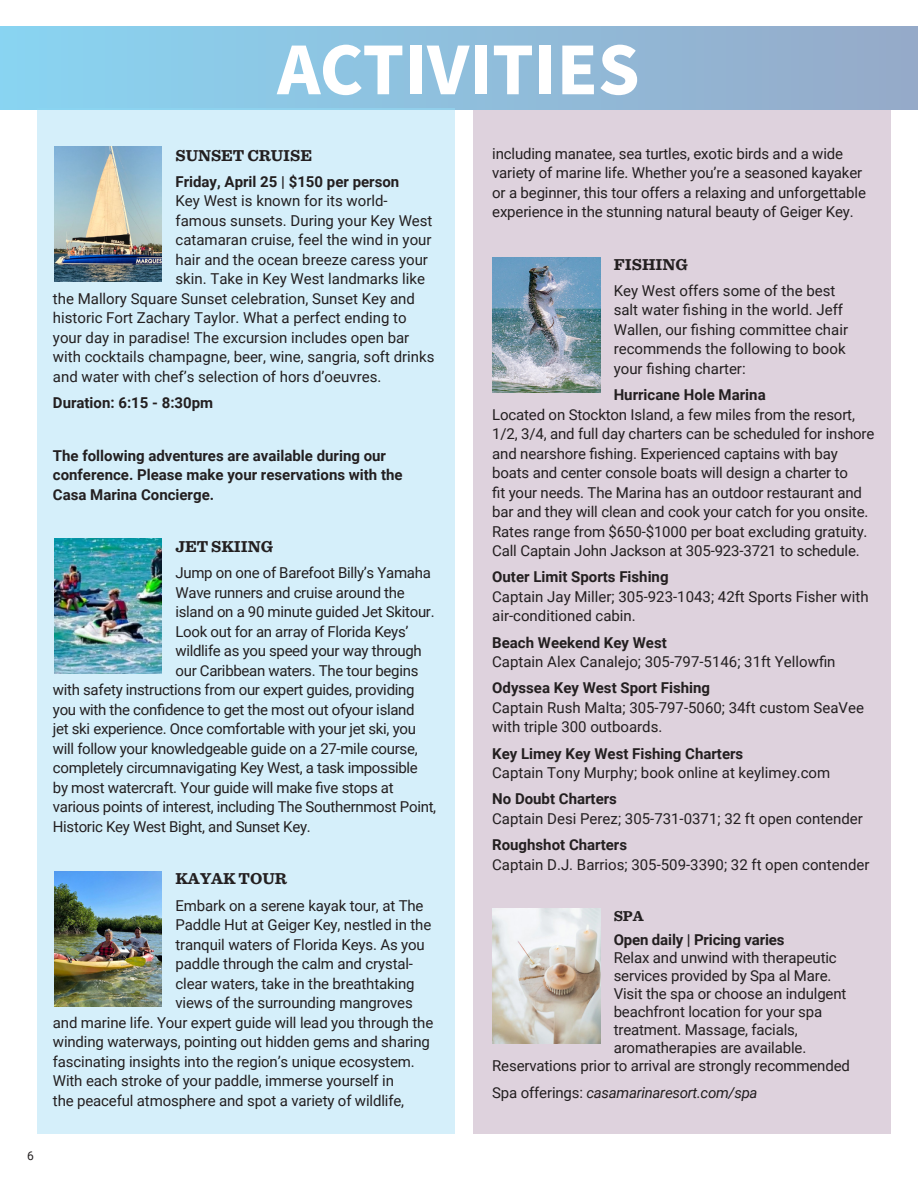
<style>
.page{position:relative;width:918px;height:1188px;background:#fff}
.page>*{position:absolute;margin:0;border:0;box-sizing:border-box;transform-origin:0 0}
.Main_Title{font:700 74.85px "Source Sans Pro";color:#fff}
.Heading_1{font:700 16.5px "Sentinel";color:#231f20}
.t1{font:15px/19.5px "Roboto";letter-spacing:-.01em;color:#231f20}
.t2{font:700 15px/19.5px "Roboto";color:#231f20}
.t3{font:italic 15px "Roboto";letter-spacing:-.02em;color:#231f20}
.Heading_1-2{font:700 15px "Sentinel";color:#231f20}
.t4{font:12px "Roboto";color:#231f20}
.s1{font-weight:700}
.s2{font-style:normal}
</style>
<div class="page">
<div style="left:473px;top:109px;width:418px;height:1025px;background:#ded2dd"></div>
<div style="left:37px;top:109px;width:417px;height:1025px;background:#d5effa"></div>
<div style="left:0;top:26px;width:918px;height:84px;background:linear-gradient(to right,#89d5f2,#96aac8)"></div>
<img style="left:54px;top:147px;width:108px;height:135px">
<img style="left:54px;top:538px;width:108px;height:135px">
<img style="left:54px;top:871px;width:108px;height:135px">
<img style="left:492px;top:258px;width:108px;height:135px">
<img style="left:492px;top:909px;width:108px;height:135px">
<p class="Main_Title" style="left:277px;top:19px;width:364px">ACTIVITIES</p>
<p class="t4" style="left:27px;top:1148px;width:8px">6</p>
<p class="Heading_1" style="left:176px;top:142px;width:138px">SUNSET CRUISE</p>
<p class="t2" style="left:176px;top:171px;width:225px">Friday, April 25 | $150 per person</p>
<p class="t1" style="left:176px;top:191px;width:214px">Key West is known for its world-</p>
<p class="t1" style="left:176px;top:210px;width:259px">famous sunsets. During your Key West</p>
<p class="t1" style="left:176px;top:230px;width:258px">catamaran cruise, feel the wind in your</p>
<p class="t1" style="left:176px;top:249px;width:254px">hair and the ocean breeze caress your</p>
<p class="t1" style="left:176px;top:269px;width:251px">skin. Take in Key West landmarks like</p>
<p class="t1" style="left:53px;top:288px;width:364px">the Mallory Square Sunset celebration, Sunset Key and</p>
<p class="t1" style="left:53px;top:308px;width:355px">historic Fort Zachary Taylor. What a perfect ending to</p>
<p class="t1" style="left:53px;top:327px;width:358px">your day in paradise! The excursion includes open bar</p>
<p class="t1" style="left:53px;top:347px;width:383px">with cocktails champagne, beer, wine, sangria, soft drinks</p>
<p class="t1" style="left:53px;top:366px;width:330px">and water with chef’s selection of hors d’oeuvres.</p>
<p class="t2" style="left:53px;top:392px;width:162px">Duration: 6:15 - 8:30pm</p>
<p class="t2" style="left:53px;top:445px;width:351px">The following adventures are available during our conference. Please make your reservations with the<br>Casa Marina Concierge.</p>
<p class="Heading_1" style="left:176px;top:534px;width:99px">JET SKIING</p>
<p class="t1" style="left:176px;top:563px;width:257px">Jump on one of Barefoot Billy’s Yamaha</p>
<p class="t1" style="left:176px;top:582px;width:231px">Wave runners and cruise around the</p>
<p class="t1" style="left:176px;top:602px;width:261px">island on a 90 minute guided Jet Skitour.</p>
<p class="t1" style="left:176px;top:621px;width:235px">Look out for an array of Florida Keys’</p>
<p class="t1" style="left:176px;top:641px;width:248px">wildlife as you speed your way through</p>
<p class="t1" style="left:176px;top:660px;width:244px">our Caribbean waters. The tour begins</p>
<p class="t1" style="left:53px;top:680px;width:363px">with safety instructions from our expert guides, providing</p>
<p class="t1" style="left:53px;top:699px;width:363px">you with the confidence to get the most out ofyour island</p>
<p class="t1" style="left:53px;top:719px;width:365px">jet ski experience. Once comfortable with your jet ski, you</p>
<p class="t1" style="left:53px;top:738px;width:366px">will follow your knowledgeable guide on a 27-mile course,</p>
<p class="t1" style="left:53px;top:758px;width:366px">completely circumnavigating Key West, a task impossible</p>
<p class="t1" style="left:53px;top:777px;width:342px">by most watercraft. Your guide will make five stops at</p>
<p class="t1" style="left:53px;top:797px;width:385px">various points of interest, including The Southernmost Point,</p>
<p class="t1" style="left:53px;top:816px;width:259px">Historic Key West Bight, and Sunset Key.</p>
<p class="Heading_1" style="left:176px;top:866px;width:113px">KAYAK TOUR</p>
<p class="t1" style="left:176px;top:895px;width:250px">Embark on a serene kayak tour, at The</p>
<p class="t1" style="left:176px;top:914px;width:257px">Paddle Hut at Geiger Key, nestled in the</p>
<p class="t1" style="left:176px;top:934px;width:251px">tranquil waters of Florida Keys. As you</p>
<p class="t1" style="left:176px;top:953px;width:239px">paddle through the calm and crystal-</p>
<p class="t1" style="left:176px;top:973px;width:241px">clear waters, take in the breathtaking</p>
<p class="t1" style="left:176px;top:992px;width:239px">views of the surrounding mangroves</p>
<p class="t1" style="left:53px;top:1012px;width:382px">and marine life. Your expert guide will lead you through the</p>
<p class="t1" style="left:53px;top:1031px;width:379px">winding waterways, pointing out hidden gems and sharing</p>
<p class="t1" style="left:53px;top:1051px;width:363px">fascinating insights into the region’s unique ecosystem.</p>
<p class="t1" style="left:53px;top:1070px;width:343px">With each stroke of your paddle, immerse yourself in</p>
<p class="t1" style="left:53px;top:1090px;width:353px">the peaceful atmosphere and spot a variety of wildlife,</p>
<p class="t1" style="left:492px;top:143px;width:375px">including manatee, sea turtles, exotic birds and a wide variety of marine life. Whether you’re a seasoned kayaker or a beginner, this tour offers a relaxing and unforgettable experience in the stunning natural beauty of Geiger Key.</p>
<p class="Heading_1" style="left:614px;top:251px;width:76px">FISHING</p>
<p class="t1" style="left:614px;top:280px;width:236px">Key West offers some of the best salt water fishing in the world. Jeff<br>Wallen, our fishing committee chair recommends the following to book your fishing charter:</p>
<p class="t1" style="left:492px;top:384px;width:384px;text-indent:122px"><span class="s1">Hurricane Hole Marina<br></span>Located on Stockton Island, a few miles from the resort, 1/2, 3/4, and full day charters can be scheduled for inshore and nearshore fishing. Experienced captains with bay boats and center console boats will design a charter to<br>fit your needs. The Marina has an outdoor restaurant and bar and they will clean and cook your catch for you onsite.<br>Rates range from $650-$1000 per boat excluding gratuity.<br>Call Captain John Jackson at 305-923-3721 to schedule.</p>
<p class="t1" style="left:492px;top:567px;width:378px"><span class="s1">Outer Limit Sports Fishing<br></span>Captain Jay Miller; 305-923-1043; 42ft Sports Fisher with air-conditioned cabin.</p>
<p class="t1" style="left:492px;top:632px;width:345px"><span class="s1">Beach Weekend Key West<br></span>Captain Alex Canalejo; 305-797-5146; 31ft Yellowfin</p>
<p class="t1" style="left:492px;top:678px;width:373px"><span class="s1">Odyssea Key West Sport Fishing<br></span>Captain Rush Malta; 305-797-5060; 34ft custom SeaVee with triple 300 outboards.</p>
<p class="t1" style="left:492px;top:743px;width:340px"><span class="s1">Key Limey Key West Fishing Charters<br></span>Captain Tony Murphy; book online at keylimey.com</p>
<p class="t1" style="left:492px;top:789px;width:372px"><span class="s1">No Doubt Charters<br></span>Captain Desi Perez; 305-731-0371; 32 ft open contender</p>
<p class="t1" style="left:492px;top:834px;width:379px"><span class="s1">Roughshot Charters<br></span>Captain D.J. Barrios; 305-509-3390; 32 ft open contender</p>
<p class="Heading_1-2" style="left:614px;top:904px;width:32px">SPA</p>
<p class="t2" style="left:614px;top:930px;width:172px">Open daily | Pricing varies</p>
<p class="t1" style="left:614px;top:948px;width:225px">Relax and unwind with therapeutic</p>
<p class="t1" style="left:614px;top:966px;width:219px">services provided by Spa al Mare.</p>
<p class="t1" style="left:614px;top:984px;width:234px">Visit the spa or choose an indulgent</p>
<p class="t1" style="left:614px;top:1002px;width:210px">beachfront location for your spa</p>
<p class="t1" style="left:614px;top:1020px;width:186px">treatment. Massage, facials,</p>
<p class="t1" style="left:614px;top:1038px;width:194px">aromatherapies are available.</p>
<p class="t1" style="left:492px;top:1056px;width:359px">Reservations prior to arrival are strongly recommended</p>
<p class="t3" style="left:492px;top:1082px;width:267px"><span class="s2">Spa offerings:</span> casamarinaresort.com/spa</p>
</div>
